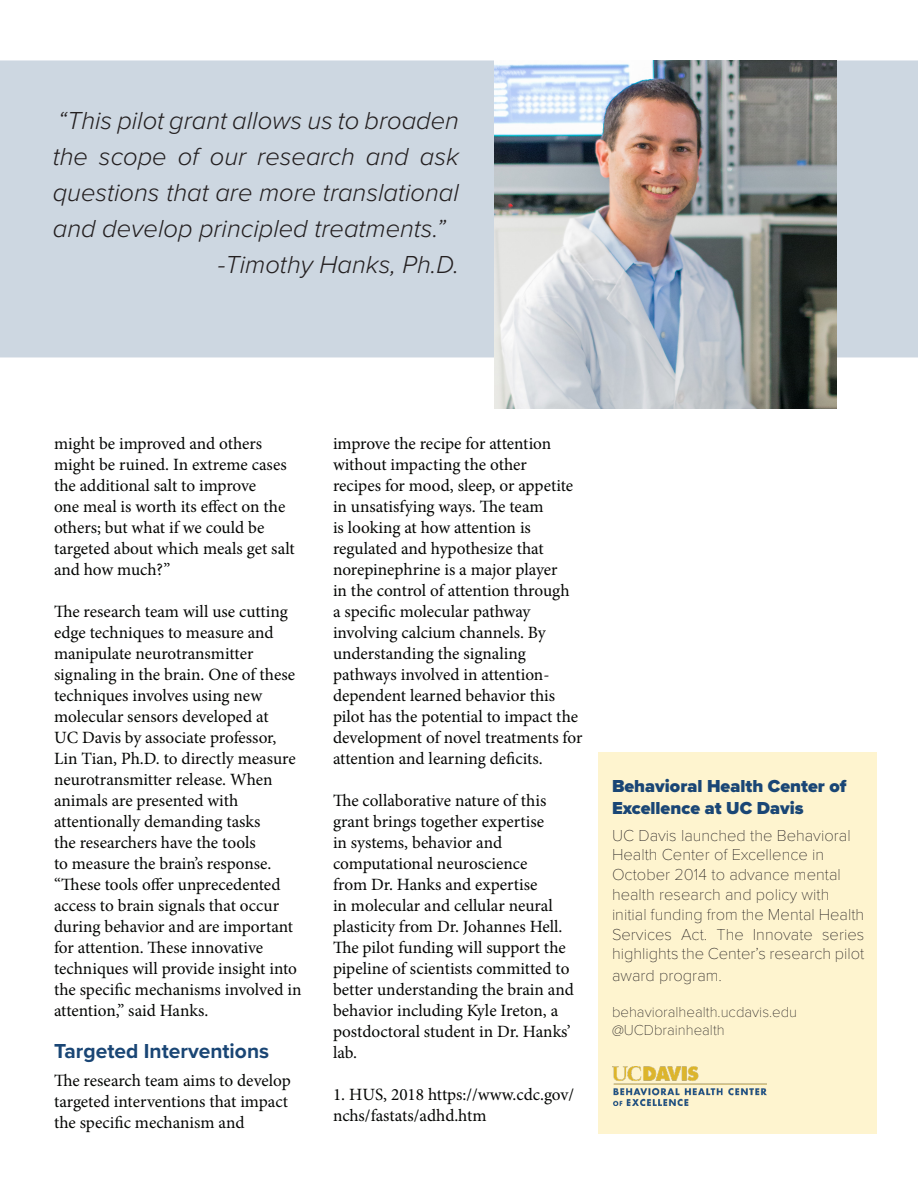
<style>
.page{position:relative;width:918px;height:1188px;background:#fff}
.page>*{position:absolute;margin:0;border:0;box-sizing:border-box;transform-origin:0 0}
.t1{font:italic 300 25.5px/36px "Proxima Nova";color:#231f20;text-align:justify}
.t2{font:700 21px "Proxima Nova";color:#1a4675}
.t3{font:900 18px "Proxima Nova";color:#1a4675}
.t4{font:17.25px/21px "Minion Pro";color:#040503}
.t5{font:100 16.5px/19.8px "Proxima Nova T";color:#231f20;text-align:justify}
.t6{font:100 15px "Proxima Nova T";color:#231f20}
</style>
<div class="page">
<div style="left:598px;top:752px;width:280px;height:382px;background:#fef4cf"></div>
<img style="left:612px;top:1067px;width:155px;height:39px">
<div style="left:0;top:60px;width:918px;height:297px;background:#cdd7e1"></div>
<img style="left:494px;top:60px;width:343px;height:349px">
<p class="t1" style="left:53px;top:101px;width:408px">“This pilot grant allows us to broaden the scope of our research and ask questions that are more translational and develop principled treatments.”</p>
<p class="t1" style="left:218px;top:245px;width:243px">-Timothy Hanks, Ph.D.</p>
<p class="t4" style="left:54px;top:433px;width:242px">might be improved and others might be ruined. In extreme cases the additional salt to improve<br>one meal is worth its effect on the others; but what if we could be targeted about which meals get salt and how much?”</p>
<p class="t4" style="left:54px;top:601px;width:249px">The research team will use cutting edge techniques to measure and manipulate neurotransmitter signaling in the brain. One of these techniques involves using new molecular sensors developed at<br>UC Davis by associate professor,<br>Lin Tian, Ph.D. to directly measure neurotransmitter release. When animals are presented with attentionally demanding tasks<br>the researchers have the tools<br>to measure the brain’s response. “These tools offer unprecedented access to brain signals that occur during behavior and are important for attention. These innovative techniques will provide insight into the specific mechanisms involved in attention,” said Hanks.</p>
<p class="t2" style="left:54px;top:1035px;width:217px">Targeted Interventions</p>
<p class="t4" style="left:54px;top:1070px;width:238px">The research team aims to develop targeted interventions that impact the specific mechanism and</p>
<p class="t4" style="left:333px;top:433px;width:251px">improve the recipe for attention without impacting the other<br>recipes for mood, sleep, or appetite in unsatisfying ways. The team<br>is looking at how attention is regulated and hypothesize that norepinephrine is a major player<br>in the control of attention through<br>a specific molecular pathway involving calcium channels. By understanding the signaling pathways involved in attention&shy;dependent learned behavior this pilot has the potential to impact the development of novel treatments for attention and learning deficits.</p>
<p class="t4" style="left:333px;top:790px;width:242px">The collaborative nature of this grant brings together expertise<br>in systems, behavior and computational neuroscience<br>from Dr. Hanks and expertise<br>in molecular and cellular neural plasticity from Dr. Johannes Hell.<br>The pilot funding will support the pipeline of scientists committed to better understanding the brain and behavior including Kyle Ireton, a postdoctoral student in Dr. Hanks’ lab.</p>
<p class="t4" style="left:333px;top:1084px;width:243px">1. HUS, 2018 https://www.cdc.gov/ nchs/fastats/adhd.htm</p>
<p class="t3" style="left:612px;top:773px;width:236px">Behavioral Health Center of</p>
<p class="t3" style="left:612px;top:795px;width:193px">Excellence at UC Davis</p>
<p class="t5" style="left:612px;top:824px;width:240px">UC Davis launched the Behavioral</p>
<p class="t5" style="left:612px;top:844px;width:214px">Health Center of Excellence in</p>
<p class="t5" style="left:612px;top:864px;width:230px">October 2014 to advance mental</p>
<p class="t5" style="left:612px;top:883px;width:219px">health research and policy with</p>
<p class="t5" style="left:612px;top:903px;width:254px">initial funding from the Mental Health Services Act. The Innovate series highlights the Center’s research pilot</p>
<p class="t5" style="left:612px;top:964px;width:111px">award program.</p>
<p class="t6" style="left:612px;top:1001px;width:187px">behavioralhealth.ucdavis.edu</p>
<p class="t6" style="left:612px;top:1019px;width:114px">@UCDbrainhealth</p>
</div>
